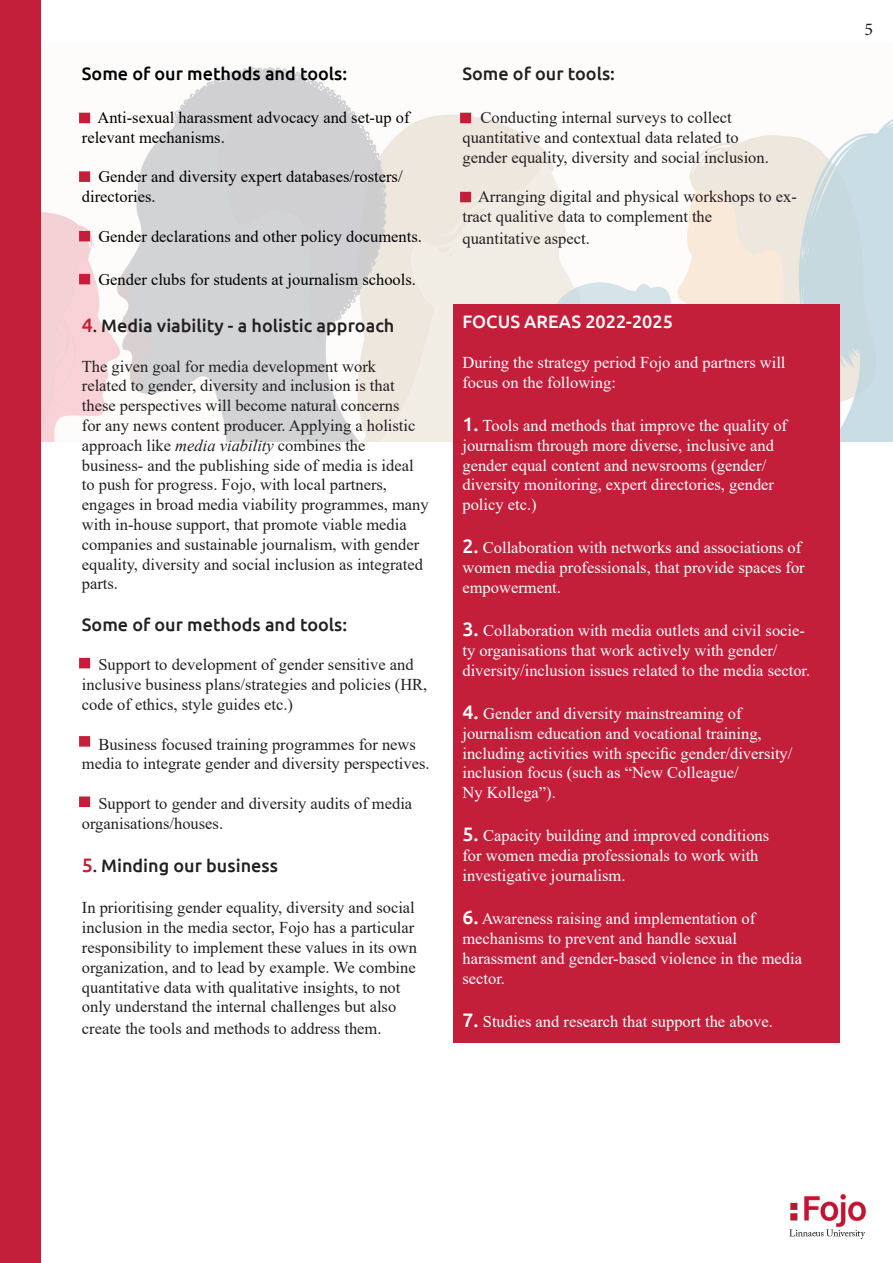
<style>
.page{position:relative;width:893px;height:1263px;background:#fff}
.page>*{position:absolute;margin:0;border:0;box-sizing:border-box;transform-origin:0 0}
.t1{font:500 18px "Ubuntu";color:#231f20}
.t2{font:500 18px "Ubuntu";color:#000001}
.t3{font:500 18px "Ubuntu";color:#fff}
.t4{font:18px "Minion Pro";color:#231f20}
.t5{font:16.5px/19.8px "Times New Roman";color:#231f20}
.t6{font:16.5px/19.8px "Times New Roman";color:#fff}
.t7{font:16.5px/19.8px "Times New Roman";color:#000001}
.s1{font-size:19.5px;color:#c31f3b}
.s2{font-size:16.5px}
.s3{font-style:italic}
.s4{font-family:"Ubuntu";font-weight:500;font-size:19.5px}
</style>
<div class="page">
<img style="left:40px;top:43px;width:853px;height:398px">
<div style="left:453px;top:304px;width:387px;height:738px;background:#c31f3b"></div>
<div style="left:0;top:0;width:40px;height:1263px;background:#c31f3b"></div>
<div style="left:79px;top:658px;width:11px;height:10px;background:#c31f3b;border:2px solid #c31f3b"></div>
<div style="left:79px;top:736px;width:11px;height:11px;background:#c31f3b;border:2px solid #c31f3b"></div>
<div style="left:79px;top:796px;width:11px;height:11px;background:#c31f3b;border:2px solid #c31f3b"></div>
<div style="left:460px;top:113px;width:11px;height:10px;background:#c31f3b;border:2px solid #c31f3b"></div>
<div style="left:460px;top:192px;width:11px;height:10px;background:#c31f3b;border:2px solid #c31f3b"></div>
<div style="left:79px;top:113px;width:11px;height:10px;background:#c31f3b;border:2px solid #c31f3b"></div>
<div style="left:79px;top:171px;width:11px;height:11px;background:#c31f3b;border:2px solid #c31f3b"></div>
<div style="left:79px;top:231px;width:11px;height:10px;background:#c31f3b;border:2px solid #c31f3b"></div>
<div style="left:79px;top:274px;width:11px;height:10px;background:#c31f3b;border:2px solid #c31f3b"></div>
<img style="left:789px;top:1194px;width:77px;height:45px">
<p class="t2" style="left:82px;top:62px;width:267px">Some of our methods and tools:</p>
<p class="t7" style="left:82px;top:107px;width:329px;text-indent:16px">Anti-sexual harassment advocacy and set-up of relevant mechanisms.</p>
<p class="t7" style="left:82px;top:167px;width:322px;text-indent:16px">Gender and diversity expert databases/rosters/ directories.</p>
<p class="t7" style="left:98px;top:226px;width:325px">Gender declarations and other policy documents.</p>
<p class="t7" style="left:98px;top:269px;width:319px">Gender clubs for students at journalism schools.</p>
<p class="t1" style="left:82px;top:314px;width:314px"><span class="s1">4</span><span class="s2">.</span> Media viability - a holistic approach</p>
<p class="t5" style="left:82px;top:356px;width:296px">The given goal for media development work</p>
<p class="t5" style="left:82px;top:375px;width:314px">related to gender, diversity and inclusion is that</p>
<p class="t5" style="left:82px;top:395px;width:319px">these perspectives will become natural concerns</p>
<p class="t5" style="left:82px;top:415px;width:335px">for any news content producer. Applying a holistic approach like <span class="s3">media viability</span> combines the</p>
<p class="t5" style="left:82px;top:455px;width:333px">business- and the publishing side of media is ideal</p>
<p class="t5" style="left:82px;top:474px;width:348px">to push for progress. Fojo, with local partners, engages in broad media viability programmes, many with in-house support, that promote viable media</p>
<p class="t5" style="left:82px;top:534px;width:343px">companies and sustainable journalism, with gender equality, diversity and social inclusion as integrated parts.</p>
<p class="t1" style="left:82px;top:613px;width:267px">Some of our methods and tools:</p>
<p class="t5" style="left:82px;top:654px;width:347px;text-indent:16px">Support to development of gender sensitive and inclusive business plans/strategies and policies (HR, code of ethics, style guides etc.)</p>
<p class="t5" style="left:82px;top:734px;width:349px;text-align:center">Business focused training programmes for news media to integrate gender and diversity perspectives.</p>
<p class="t5" style="left:82px;top:793px;width:332px;text-indent:16px">Support to gender and diversity audits of media organisations/houses.</p>
<p class="t1" style="left:82px;top:854px;width:198px"><span class="s1">5</span><span class="s2">.</span> Minding our business</p>
<p class="t5" style="left:82px;top:897px;width:337px">In prioritising gender equality, diversity and social inclusion in the media sector, Fojo has a particular responsibility to implement these values in its own organization, and to lead by example. We combine quantitative data with qualitative insights, to not only understand the internal challenges but also</p>
<p class="t5" style="left:82px;top:1018px;width:301px">create the tools and methods to address them.</p>
<p class="t1" style="left:462px;top:62px;width:154px">Some of our tools:</p>
<p class="t5" style="left:480px;top:107px;width:253px">Conducting internal surveys to collect</p>
<p class="t5" style="left:462px;top:127px;width:278px">quantitative and contextual data related to</p>
<p class="t5" style="left:462px;top:147px;width:308px">gender equality, diversity and social inclusion.</p>
<p class="t5" style="left:462px;top:186px;width:336px;text-indent:16px">Arranging digital and physical workshops to ex&shy;tract qualitive data to complement the</p>
<p class="t5" style="left:462px;top:228px;width:129px">quantitative aspect.</p>
<p class="t3" style="left:462px;top:310px;width:212px">FOCUS AREAS 2022-2025</p>
<p class="t6" style="left:462px;top:352px;width:325px">During the strategy period Fojo and partners will focus on the following:</p>
<p class="t6" style="left:462px;top:415px;width:326px"><span class="s4">1.</span> Tools and methods that improve the quality of journalism through more diverse, inclusive and</p>
<p class="t6" style="left:462px;top:455px;width:305px">gender equal content and newsrooms (gender/</p>
<p class="t6" style="left:462px;top:474px;width:313px">diversity monitoring, expert directories, gender policy etc.)</p>
<p class="t6" style="left:462px;top:537px;width:344px"><span class="s4">2.</span> Collaboration with networks and associations of women media professionals, that provide spaces for empowerment.</p>
<p class="t6" style="left:462px;top:620px;width:344px"><span class="s4">3.</span> Collaboration with media outlets and civil socie&shy;ty organisations that work actively with gender/</p>
<p class="t6" style="left:462px;top:660px;width:349px">diversity/inclusion issues related to the media sector.</p>
<p class="t6" style="left:462px;top:703px;width:281px"><span class="s4">4.</span> Gender and diversity mainstreaming of</p>
<p class="t6" style="left:462px;top:723px;width:301px">journalism education and vocational training,</p>
<p class="t6" style="left:462px;top:743px;width:331px">including activities with specific gender/diversity/ inclusion focus (such as “New Colleague/</p>
<p class="t6" style="left:462px;top:782px;width:95px">Ny Kollega”).</p>
<p class="t6" style="left:462px;top:825px;width:308px"><span class="s4">5.</span> Capacity building and improved conditions</p>
<p class="t6" style="left:462px;top:845px;width:298px">for women media professionals to work with</p>
<p class="t6" style="left:462px;top:865px;width:165px">investigative journalism.</p>
<p class="t6" style="left:462px;top:908px;width:294px"><span class="s4">6.</span> Awareness raising and implementation of</p>
<p class="t6" style="left:462px;top:928px;width:276px">mechanisms to prevent and handle sexual</p>
<p class="t6" style="left:462px;top:948px;width:341px">harassment and gender-based violence in the media sector.</p>
<p class="t6" style="left:462px;top:1011px;width:312px"><span class="s4">7.</span> Studies and research that support the above.</p>
<p class="t4" style="left:865px;top:17px;width:10px">5</p>
</div>
